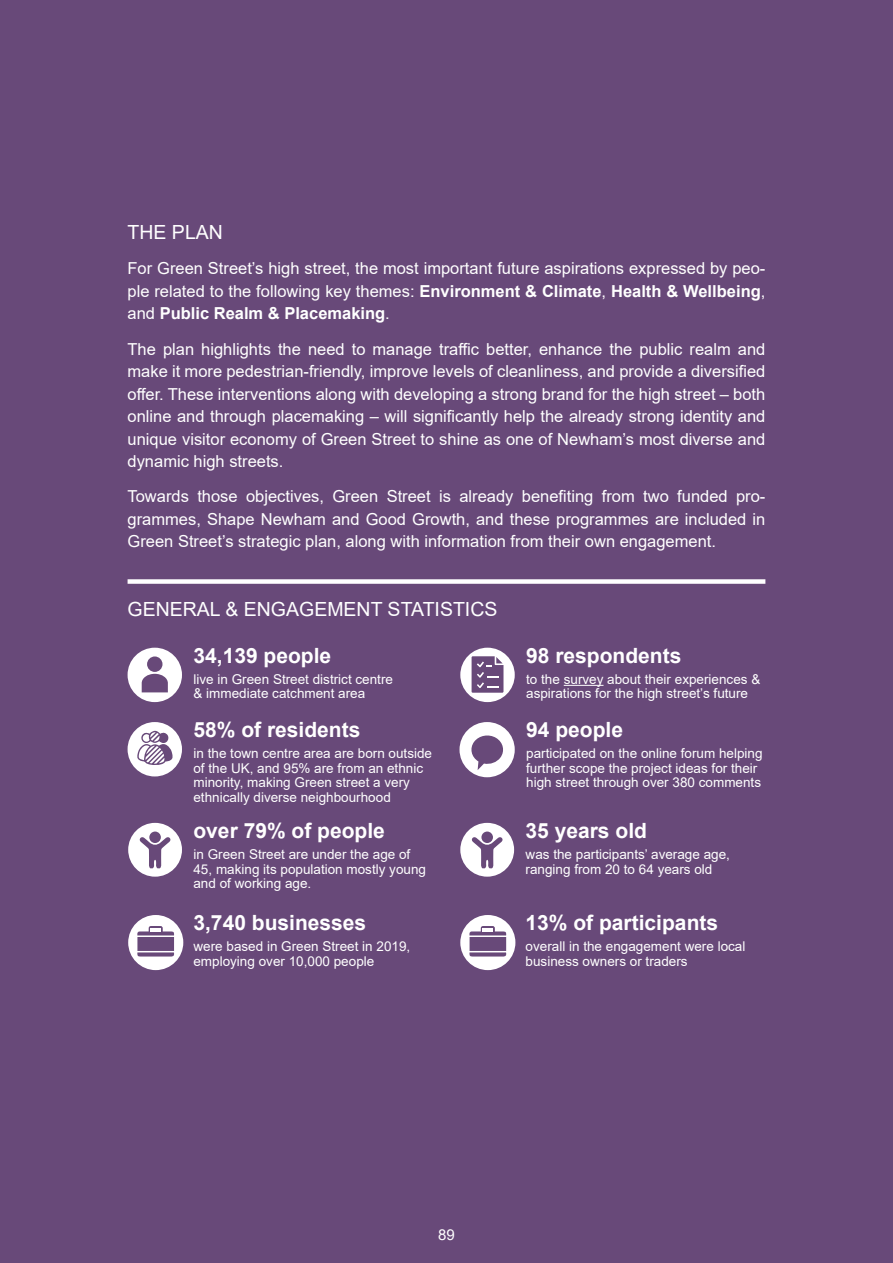
<style>
.page{position:relative;width:893px;height:1263px;background:#684979}
.page>*{position:absolute;margin:0;border:0;box-sizing:border-box;transform-origin:0 0}
.t1{font:700 21px "Arial";color:#fff}
.t2{font:19.5px "Arial";color:#fff}
.t3{font:16.5px/22.5px "Arial";color:#fff;text-align:justify}
.t4{font:15px "Arial";color:#fff}
.t5{font:13.5px/14.5px "Arial";color:#fff}
.s1{font-weight:700}
</style>
<div class="page">
<div style="left:128px;top:579px;width:637px;height:5px;background:#fff"></div>
<svg style="left:128px;top:648px;width:54px;height:54px"></svg>
<svg style="left:128px;top:722px;width:54px;height:54px"></svg>
<svg style="left:128px;top:823px;width:54px;height:54px"></svg>
<hr style="left:564px;top:685px;width:39px;height:1px;background:#fff">
<svg style="left:460px;top:648px;width:55px;height:54px"></svg>
<svg style="left:459px;top:722px;width:56px;height:55px"></svg>
<svg style="left:460px;top:823px;width:54px;height:54px"></svg>
<svg style="left:460px;top:915px;width:55px;height:55px"></svg>
<svg style="left:128px;top:915px;width:55px;height:55px"></svg>
<p class="t2" style="left:128px;top:219px;width:97px">THE PLAN</p>
<p class="t3" style="left:128px;top:257px;width:639px">For Green Street’s high street, the most important future aspirations expressed by peo&shy;ple related to the following key themes: <span class="s1">Environment &amp; Climate</span>, <span class="s1">Health &amp; Wellbeing</span>, and <span class="s1">Public Realm &amp; Placemaking</span>.</p>
<p class="t3" style="left:128px;top:337px;width:639px">The plan highlights the need to manage traffic better, enhance the public realm and make it more pedestrian-friendly, improve levels of cleanliness, and provide a diversified offer. These interventions along with developing a strong brand for the high street – both online and through placemaking – will significantly help the already strong identity and unique visitor economy of Green Street to shine as one of Newham’s most diverse and dynamic high streets.</p>
<p class="t3" style="left:128px;top:485px;width:639px">Towards those objectives, Green Street is already benefiting from two funded pro&shy;grammes, Shape Newham and Good Growth, and these programmes are included in Green Street’s strategic plan, along with information from their own engagement.</p>
<p class="t2" style="left:128px;top:596px;width:371px">GENERAL &amp; ENGAGEMENT STATISTICS</p>
<p class="t1" style="left:193px;top:641px;width:139px">34,139 people</p>
<p class="t5" style="left:193px;top:672px;width:201px">live in Green Street district centre &amp; immediate catchment area</p>
<p class="t1" style="left:193px;top:715px;width:168px">58% of residents</p>
<p class="t5" style="left:193px;top:746px;width:240px">in the town centre area are born outside of the UK, and 95% are from an ethnic minority, making Green street a very ethnically diverse neighbourhood</p>
<p class="t1" style="left:193px;top:816px;width:193px">over 79% of people</p>
<p class="t5" style="left:193px;top:847px;width:234px">in Green Street are under the age of<br>45, making its population mostly young and of working age.</p>
<p class="t1" style="left:193px;top:908px;width:174px">3,740 businesses</p>
<p class="t5" style="left:193px;top:939px;width:218px">were based in Green Street in 2019, employing over 10,000 people</p>
<p class="t1" style="left:526px;top:641px;width:157px">98 respondents</p>
<p class="t5" style="left:526px;top:672px;width:236px">to the survey about their experiences &amp; aspirations for the high street’s future</p>
<p class="t1" style="left:526px;top:715px;width:98px">94 people</p>
<p class="t5" style="left:526px;top:746px;width:238px">participated on the online forum helping further scope the project ideas for their high street through over 380 comments</p>
<p class="t1" style="left:526px;top:816px;width:123px">35 years old</p>
<p class="t5" style="left:526px;top:847px;width:206px">was the participants’ average age, ranging from 20 to 64 years old</p>
<p class="t1" style="left:526px;top:908px;width:194px">13% of participants</p>
<p class="t5" style="left:526px;top:939px;width:221px">overall in the engagement were local business owners or traders</p>
<p class="t4" style="left:438px;top:1224px;width:18px">89</p>
</div>
